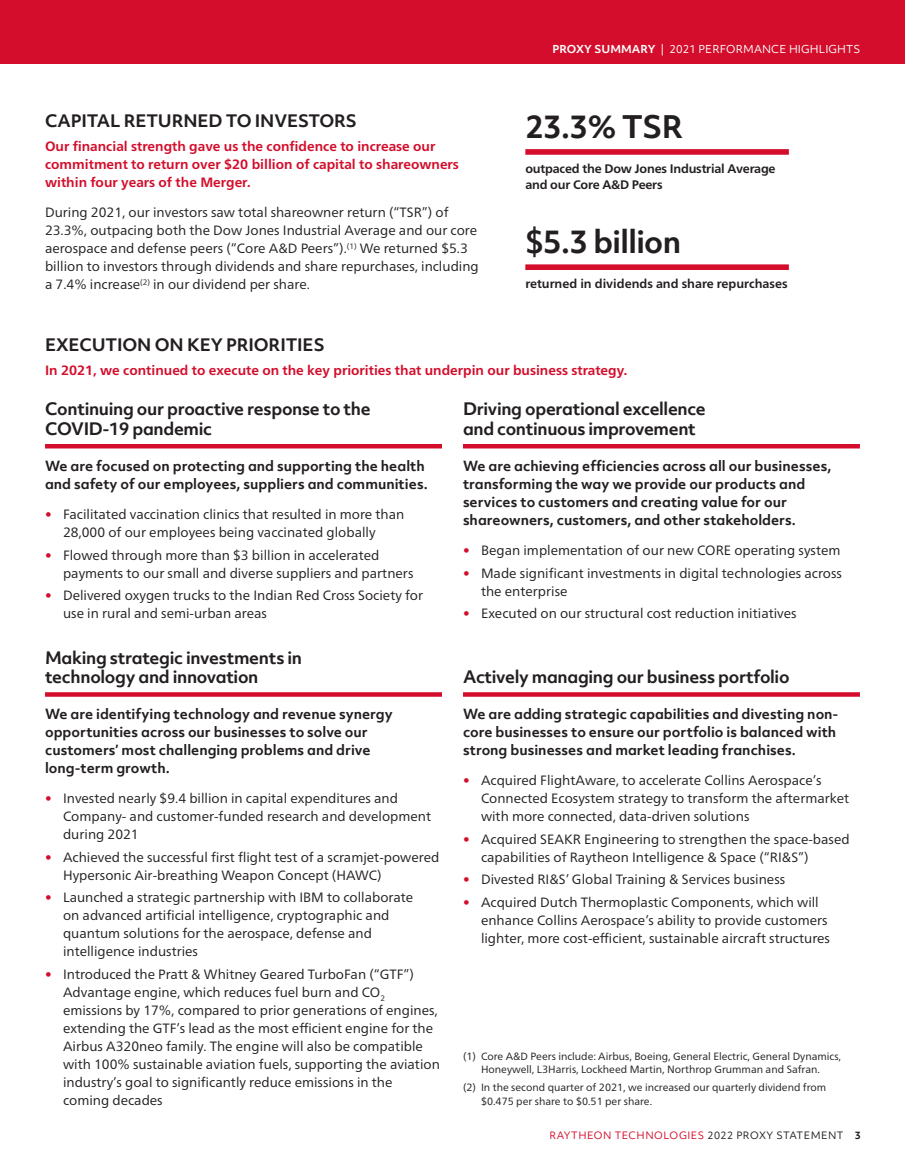
<style>
.page{position:relative;width:905px;height:1175px;background:#fff}
.page>*{position:absolute;margin:0;border:0;box-sizing:border-box;transform-origin:0 0}
.t1{font:700 29.85px "Objektiv Mk 2";letter-spacing:-.02em;color:#231f20}
.t2{font:700 16.5px/19.5px "Objektiv Mk 2";letter-spacing:-.02em;color:#231f20}
.t3{font:13.5px/18px "Neue Frutiger World";color:#231f20}
.t4{font:700 13.5px/18px "Objektiv Mk 2";color:#231f20}
.t5{font:700 13.5px/18px "Neue Frutiger World";color:#d30d2b}
.t6{font:700 12.45px/16.2px "Neue Frutiger World";letter-spacing:-.015em;color:#231f20}
.t7{font:10.5px/13.5px "Neue Frutiger World";color:#231f20;text-align:center}
.t8{font:10.5px "Objektiv Mk 2";letter-spacing:.01em;color:#fff}
.t9{font:700 10.5px "Objektiv Mk 2";color:#fff}
.t10{font:9.75px "Objektiv Mk 2";letter-spacing:.05em;color:#d30d2b}
.s1{color:#d30d2b}
.s2{color:#231f20}
.s3{font-weight:700;color:#231f20}
</style>
<div class="page">
<div style="left:0;top:0;width:904px;height:63px;background:#d30d2b"></div>
<div style="left:525px;top:149px;width:263px;height:6px;background:#d30d2b"></div>
<div style="left:525px;top:264px;width:263px;height:6px;background:#d30d2b"></div>
<hr style="left:45px;top:444px;width:397px;height:4px;background:#d30d2b">
<svg style="left:45px;top:692px;width:397px;height:4px;background:#d51b37"></svg>
<hr style="left:463px;top:444px;width:396px;height:4px;background:#d30d2b">
<svg style="left:463px;top:692px;width:396px;height:4px;background:#d51b37"></svg>
<p class="t2" style="left:45px;top:111px;width:313px">CAPITAL RETURNED TO INVESTORS</p>
<p class="t5" style="left:45px;top:137px;width:415px">Our financial strength gave us the confidence to increase our commitment to return over $20 billion of capital to shareowners within four years of the Merger.</p>
<p class="t3" style="left:45px;top:204px;width:435px">During 2021, our investors saw total shareowner return (“TSR”) of 23.3%, outpacing both the Dow Jones Industrial Average and our core aerospace and defense peers (“Core A&amp;D Peers”).<sup>(1)</sup> We returned $5.3 billion to investors through dividends and share repurchases, including a 7.4% increase<sup>(2)</sup> in our dividend per share.</p>
<p class="t9" style="left:552px;top:42px;width:59px">Proxy Summary</p>
<p class="t8" style="left:661px;top:42px;width:75px">| 2021 PERFORMANCE</p>
<p class="t8" style="left:789px;top:42px;width:17px">HIGHLIGHTS</p>
<h1 class="t1" style="left:525px;top:106px;width:159px">23.3% TSR</h1>
<p class="t6" style="left:525px;top:160px;width:252px">outpaced the Dow Jones Industrial Average and our Core A&amp;D Peers</p>
<h1 class="t1" style="left:525px;top:221px;width:157px">$5.3 billion</h1>
<p class="t6" style="left:525px;top:275px;width:264px">returned in dividends and share repurchases</p>
<p class="t2" style="left:45px;top:335px;width:281px">EXECUTION ON KEY PRIORITIES</p>
<p class="t5" style="left:45px;top:361px;width:583px">In 2021, we continued to execute on the key priorities that underpin our business strategy.</p>
<p class="t2" style="left:45px;top:399px;width:327px">Continuing our proactive response to the<br>COVID-19 pandemic</p>
<p class="t4" style="left:45px;top:456px;width:384px">We are focused on protecting and supporting the health and safety of our employees, suppliers and communities.</p>
<p class="t3" style="left:63px;top:505px;width:343px;text-indent:-18px"><span class="s1">•</span> Facilitated vaccination clinics that resulted in more than<br>28,000 of our employees being vaccinated globally</p>
<p class="t3" style="left:63px;top:546px;width:352px;text-indent:-18px"><span class="s1">•</span> Flowed through more than $3 billion in accelerated payments to our small and diverse suppliers and partners</p>
<p class="t3" style="left:63px;top:586px;width:361px;text-indent:-18px"><span class="s1">•</span> Delivered oxygen trucks to the Indian Red Cross Society for use in rural and semi-urban areas</p>
<p class="t2" style="left:45px;top:647px;width:259px">Making strategic investments in technology and innovation</p>
<p class="t4" style="left:45px;top:705px;width:349px">We are identifying technology and revenue synergy opportunities across our businesses to solve our customers’ most challenging problems and drive long-term growth.</p>
<p class="t3" style="left:63px;top:789px;width:369px;text-indent:-18px"><span class="s1">•</span> Invested nearly $9.4 billion in capital expenditures and<br>Company- and customer-funded research and development during 2021</p>
<p class="t3" style="left:63px;top:848px;width:378px;text-indent:-18px"><span class="s1">•</span> Achieved the successful first flight test of a scramjet-powered<br>Hypersonic Air-breathing Weapon Concept (HAWC)</p>
<p class="t3" style="left:63px;top:888px;width:352px;text-indent:-18px"><span class="s1">•</span> Launched a strategic partnership with IBM to collaborate on advanced artificial intelligence, cryptographic and quantum solutions for the aerospace, defense and intelligence industries</p>
<p class="t3" style="left:63px;top:965px;width:378px;text-indent:-18px"><span class="s1">•</span> Introduced the Pratt &amp; Whitney Geared TurboFan (“GTF”)<br>Advantage engine, which reduces fuel burn and CO<sub>2 </sub>emissions by 17%, compared to prior generations of engines, extending the GTF’s lead as the most efficient engine for the Airbus A320neo family. The engine will also be compatible with 100% sustainable aviation fuels, supporting the aviation industry’s goal to significantly reduce emissions in the coming decades</p>
<p class="t2" style="left:463px;top:399px;width:244px">Driving operational excellence and continuous improvement</p>
<p class="t4" style="left:463px;top:456px;width:370px">We are achieving efficiencies across all our businesses, transforming the way we provide our products and services to customers and creating value for our shareowners, customers, and other stakeholders.</p>
<p class="t3" style="left:463px;top:541px;width:379px"><span class="s1">•</span> Began implementation of our new CORE operating system</p>
<p class="t3" style="left:481px;top:564px;width:362px;text-indent:-18px"><span class="s1">•</span> Made significant investments in digital technologies across the enterprise</p>
<p class="t3" style="left:463px;top:604px;width:335px"><span class="s1">•</span> Executed on our structural cost reduction initiatives</p>
<p class="t2" style="left:463px;top:667px;width:328px">Actively managing our business portfolio</p>
<p class="t4" style="left:463px;top:705px;width:377px">We are adding strategic capabilities and divesting non&shy;core businesses to ensure our portfolio is balanced with strong businesses and market leading franchises.</p>
<p class="t3" style="left:481px;top:771px;width:370px;text-indent:-18px"><span class="s1">•</span> Acquired FlightAware, to accelerate Collins Aerospace’s<br>Connected Ecosystem strategy to transform the aftermarket with more connected, data-driven solutions</p>
<p class="t3" style="left:481px;top:830px;width:370px;text-indent:-18px"><span class="s1">•</span> Acquired SEAKR Engineering to strengthen the space-based capabilities of Raytheon Intelligence &amp; Space (“RI&amp;S”)</p>
<p class="t3" style="left:463px;top:870px;width:324px"><span class="s1">•</span> Divested RI&amp;S’ Global Training &amp; Services business</p>
<p class="t3" style="left:481px;top:893px;width:350px;text-indent:-18px"><span class="s1">•</span> Acquired Dutch Thermoplastic Components, which will enhance Collins Aerospace’s ability to provide customers lighter, more cost-efficient, sustainable aircraft structures</p>
<p class="t7" style="left:463px;top:1049px;width:379px">(1) Core A&amp;D Peers include: Airbus, Boeing, General Electric, General Dynamics,<br>Honeywell, L3Harris, Lockheed Martin, Northrop Grumman and Safran.</p>
<p class="t7" style="left:481px;top:1081px;width:347px;text-align:left;text-indent:-18px">(2) In the second quarter of 2021, we increased our quarterly dividend from $0.475 per share to $0.51 per share.</p>
<p class="t10" style="left:549px;top:1128px;width:313px">RAYTHEON TECHNOLOGIES <span class="s2">2022 PROXY STATEMENT</span> <span class="s3">3</span></p>
</div>
